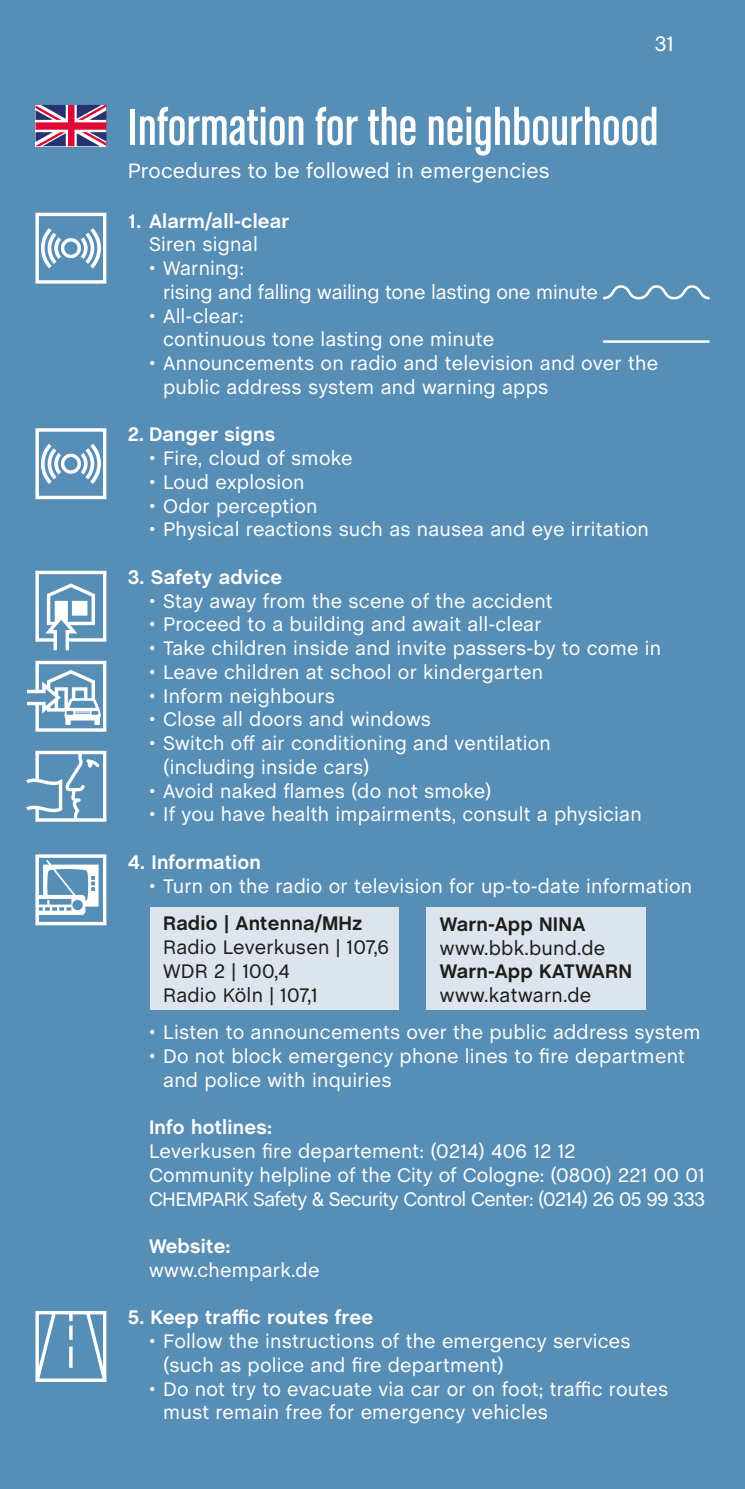
<style>
.page{position:relative;width:745px;height:1489px;background:#fff}
.page>*{position:absolute;margin:0;border:0;box-sizing:border-box;transform-origin:0 0}
.t1{font:condensed 55px "Chalet";letter-spacing:.01em;color:#fff}
.t2{font:21.25px "Chalet";letter-spacing:.01em;color:#fff}
.t3{font:20px/23.8px "Chalet";letter-spacing:.01em;color:#fff}
.t4{font:700 20px "Chalet";letter-spacing:.01em;color:#fff}
.t5{font:20px/23.8px "Chalet";letter-spacing:.01em;color:#1d1d1b}
.t6{font:20px/23.8px "Chalet";letter-spacing:-.01em;color:#fff}
.t7{font:700 20px "Chalet";letter-spacing:.01em;color:#1d1d1b}
</style>
<div class="page">
<div style="left:0;top:0;width:744px;height:1488px;background:#578eb6"></div>
<div style="left:425px;top:907px;width:220px;height:103px;background:#dce4ed"></div>
<div style="left:150px;top:906px;width:248px;height:103px;background:#dce4ed"></div>
<svg style="left:35px;top:105px;width:71px;height:41px;background:#ac6689"></svg>
<svg style="left:603px;top:285px;width:107px;height:15px"></svg>
<hr style="left:602px;top:340px;width:107px;height:3px;background:#fff">
<svg style="left:35px;top:570px;width:71px;height:80px"></svg>
<svg style="left:35px;top:213px;width:71px;height:70px"></svg>
<svg style="left:35px;top:428px;width:71px;height:71px"></svg>
<svg style="left:27px;top:660px;width:79px;height:71px"></svg>
<svg style="left:26px;top:750px;width:80px;height:71px"></svg>
<svg style="left:35px;top:854px;width:71px;height:71px"></svg>
<svg style="left:35px;top:1311px;width:71px;height:70px"></svg>
<p class="t2" style="left:654px;top:27px;width:21px">31</p>
<h1 class="t1" style="left:128px;top:97px;width:532px">Information for the neighbourhood</h1>
<p class="t2" style="left:128px;top:154px;width:423px">Procedures to be followed in emergencies</p>
<p class="t4" style="left:128px;top:209px;width:163px">1. Alarm/all-clear</p>
<p class="t3" style="left:149px;top:231px;width:110px">Siren signal</p>
<p class="t6" style="left:163px;top:255px;width:436px;text-indent:-14px">• Warning:<br>rising and falling wailing tone lasting one minute</p>
<p class="t3" style="left:163px;top:302px;width:332px;text-indent:-14px">• All-clear:<br>continuous tone lasting one minute</p>
<p class="t3" style="left:163px;top:349px;width:496px;text-indent:-14px">• Announcements on radio and television and over the public address system and warning apps</p>
<p class="t4" style="left:128px;top:422px;width:149px">2. Danger signs</p>
<p class="t3" style="left:149px;top:444px;width:205px">• Fire, cloud of smoke</p>
<p class="t3" style="left:149px;top:468px;width:157px">• Loud explosion</p>
<p class="t3" style="left:149px;top:492px;width:170px">• Odor perception</p>
<p class="t3" style="left:149px;top:516px;width:501px">• Physical reactions such as nausea and eye irritation</p>
<p class="t4" style="left:128px;top:565px;width:156px">3. Safety advice</p>
<p class="t3" style="left:149px;top:587px;width:405px">• Stay away from the scene of the accident</p>
<p class="t3" style="left:149px;top:611px;width:394px">• Proceed to a building and await all-clear</p>
<p class="t3" style="left:149px;top:634px;width:513px">• Take children inside and invite passers-by to come in</p>
<p class="t3" style="left:149px;top:658px;width:395px">• Leave children at school or kindergarten</p>
<p class="t3" style="left:149px;top:682px;width:187px">• Inform neighbours</p>
<p class="t3" style="left:149px;top:706px;width:283px">• Close all doors and windows</p>
<p class="t3" style="left:163px;top:729px;width:389px;text-indent:-14px">• Switch off air conditioning and ventilation (including inside cars)</p>
<p class="t3" style="left:149px;top:777px;width:344px">• Avoid naked flames (do not smoke)</p>
<p class="t3" style="left:149px;top:801px;width:494px">• If you have health impairments, consult a physician</p>
<p class="t4" style="left:128px;top:850px;width:135px">4. Information</p>
<p class="t3" style="left:149px;top:872px;width:544px">• Turn on the radio or television for up-to-date information</p>
<p class="t7" style="left:163px;top:911px;width:200px">Radio | Antenna/MHz</p>
<p class="t5" style="left:163px;top:933px;width:227px">Radio Leverkusen | 107,6<br>WDR 2 | 100,4<br>Radio Köln | 107,1</p>
<p class="t3" style="left:149px;top:1018px;width:553px">• Listen to announcements over the public address system</p>
<p class="t3" style="left:163px;top:1042px;width:523px;text-indent:-14px">• Do not block emergency phone lines to fire department and police with inquiries</p>
<p class="t4" style="left:149px;top:1115px;width:124px">Info hotlines:</p>
<p class="t3" style="left:149px;top:1137px;width:557px">Leverkusen fire departement: (0214) 406 12 12<br>Community helpline of the City of Cologne: (0800) 221 00 01<br>CHEMPARK Safety &amp; Security Control Center: (0214) 26 05 99 333</p>
<p class="t4" style="left:149px;top:1234px;width:83px">Website:</p>
<p class="t3" style="left:149px;top:1256px;width:172px">www.chempark.de</p>
<p class="t4" style="left:128px;top:1305px;width:247px">5. Keep traffic routes free</p>
<p class="t3" style="left:163px;top:1327px;width:468px;text-indent:-14px">• Follow the instructions of the emergency services (such as police and fire department)</p>
<p class="t3" style="left:163px;top:1374px;width:506px;text-indent:-14px">• Do not try to evacuate via car or on foot; traffic routes must remain free for emergency vehicles</p>
<p class="t7" style="left:439px;top:912px;width:147px">Warn-App NINA</p>
<p class="t5" style="left:439px;top:934px;width:167px">www.bbk.bund.de</p>
<p class="t7" style="left:439px;top:959px;width:193px">Warn-App KATWARN</p>
<p class="t5" style="left:439px;top:981px;width:153px">www.katwarn.de</p>
</div>
